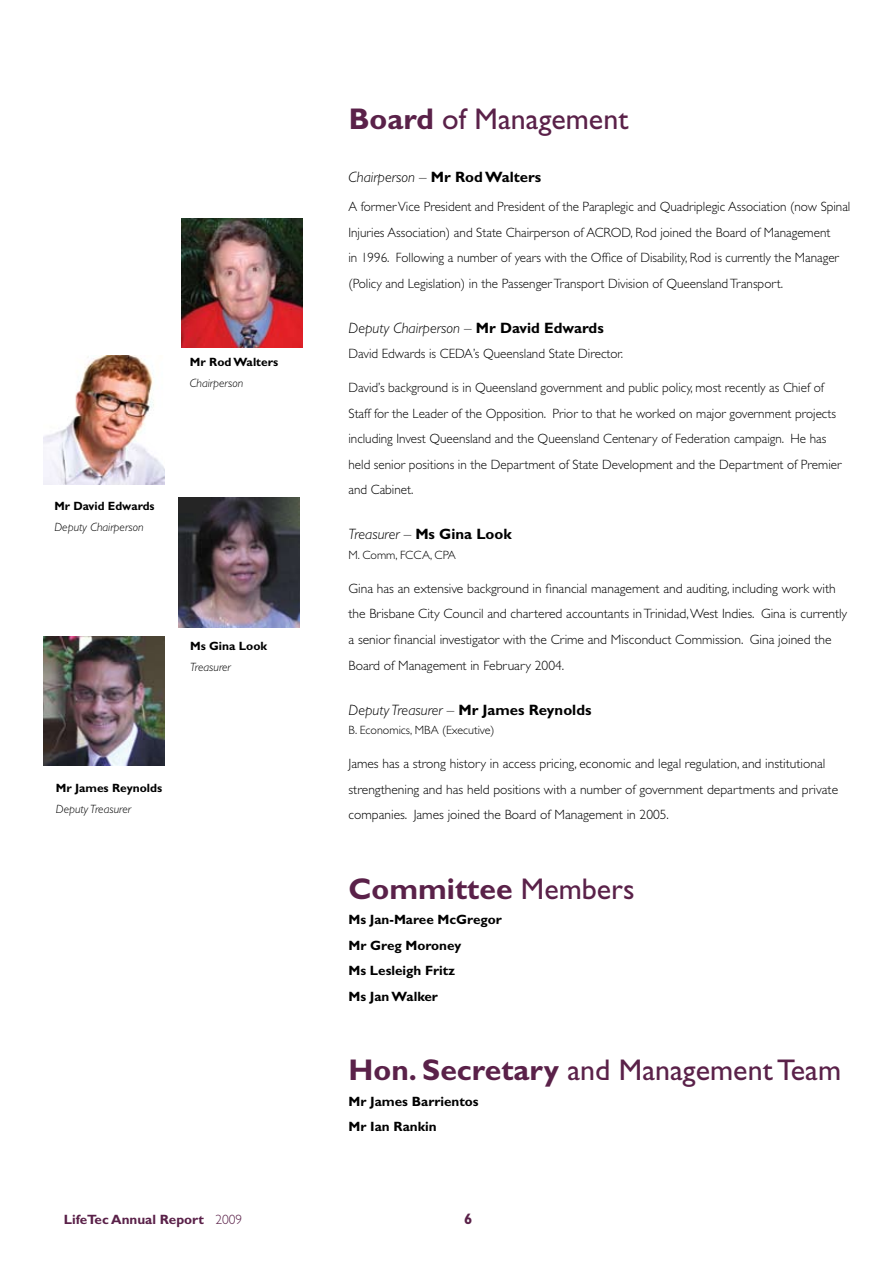
<style>
.page{position:relative;width:893px;height:1263px;background:#fff}
.page>*{position:absolute;margin:0;border:0;box-sizing:border-box;transform-origin:0 0}
.t1{font:30px "Gill Sans";color:#5a2149}
.t2{font:700 30px "Gill Sans";color:#5a2149}
.t3{font:italic 300 15px "Gill Sans";color:#000}
.t4{font:700 15px "Gill Sans";color:#5a2149}
.t5{font:300 13.5px/25.5px "Gill Sans";color:#000}
.t6{font:700 13.5px/25.5px "Gill Sans";color:#000}
.t7{font:700 13.5px "Gill Sans";color:#5a2149}
.t8{font:italic 300 12px "Gill Sans";color:#000}
.t9{font:700 12px "Gill Sans";color:#000}
.t10{font:300 12px "Gill Sans";color:#000}
.s1{font-weight:700}
.s2{font-weight:700;font-style:normal}
.s3{font-weight:400}
.s4{font-weight:300}
</style>
<div class="page">
<img style="left:181px;top:218px;width:121px;height:129px">
<img style="left:178px;top:498px;width:121px;height:129px">
<img style="left:43px;top:356px;width:121px;height:129px">
<img style="left:43px;top:636px;width:121px;height:129px">
<p class="t9" style="left:190px;top:355px;width:90px">Mr Rod Walters</p>
<p class="t8" style="left:190px;top:376px;width:55px">Chairperson</p>
<p class="t9" style="left:54px;top:498px;width:102px">Mr David Edwards</p>
<p class="t8" style="left:54px;top:520px;width:91px">Deputy Chairperson</p>
<p class="t9" style="left:190px;top:639px;width:79px">Ms Gina Look</p>
<p class="t8" style="left:190px;top:660px;width:42px">Treasurer</p>
<p class="t9" style="left:56px;top:780px;width:108px">Mr James Reynolds</p>
<p class="t8" style="left:56px;top:802px;width:77px">Deputy Treasurer</p>
<h1 class="t1" style="left:349px;top:102px;width:281px"><span class="s1">Board</span> of Management</h1>
<p class="t3" style="left:348px;top:168px;width:194px">Chairperson – <span class="s2">Mr Rod Walters</span></p>
<p class="t5" style="left:348px;top:194px;width:503px">A formerVice President and President of the Paraplegic and Quadriplegic Association (now Spinal Injuries Association) and State Chairperson of ACROD, Rod joined the Board of Management<br>in 1996. Following a number of years with the Office of Disability, Rod is currently the Manager (Policy and Legislation) in the PassengerTransport Division of QueenslandTransport.</p>
<p class="t3" style="left:348px;top:319px;width:257px">Deputy Chairperson – <span class="s2">Mr David Edwards</span></p>
<p class="t5" style="left:348px;top:341px;width:276px">David Edwards is CEDA’s Queensland State Director.</p>
<p class="t5" style="left:348px;top:375px;width:494px">David’s background is in Queensland government and public policy, most recently as Chief of Staff for the Leader of the Opposition. Prior to that he worked on major government projects including Invest Queensland and the Queensland Centenary of Federation campaign. He has held senior positions in the Department of State Development and the Department of Premier and Cabinet.</p>
<p class="t3" style="left:348px;top:526px;width:165px">Treasurer – <span class="s2">Ms Gina Look</span></p>
<p class="t10" style="left:348px;top:548px;width:109px">M. Comm, FCCA, CPA</p>
<p class="t5" style="left:348px;top:576px;width:500px">Gina has an extensive background in financial management and auditing, including work with the Brisbane City Council and chartered accountants inTrinidad,West Indies. Gina is currently a senior financial investigator with the Crime and Misconduct Commission. Gina joined the Board of Management in February 2004.</p>
<p class="t3" style="left:348px;top:701px;width:244px">Deputy Treasurer – <span class="s2">Mr James Reynolds</span></p>
<p class="t10" style="left:348px;top:723px;width:148px">B. Economics, MBA (Executive)</p>
<p class="t5" style="left:348px;top:751px;width:491px">James has a strong history in access pricing, economic and legal regulation, and institutional strengthening and has held positions with a number of government departments and private companies. James joined the Board of Management in 2005.</p>
<h1 class="t2" style="left:348px;top:871px;width:288px">Committee <span class="s3">Members</span></h1>
<p class="t6" style="left:348px;top:906px;width:155px">Ms Jan-Maree McGregor<br>Mr Greg Moroney<br>Ms Lesleigh Fritz<br>Ms Jan Walker</p>
<h1 class="t1" style="left:348px;top:1053px;width:494px"><span class="s1">Hon. Secretary</span> and Management Team</h1>
<p class="t6" style="left:348px;top:1088px;width:132px">Mr James Barrientos<br>Mr Ian Rankin</p>
<p class="t7" style="left:64px;top:1211px;width:180px">LifeTec Annual Report <span class="s4">2009</span></p>
<p class="t4" style="left:464px;top:1209px;width:10px">6</p>
</div>
